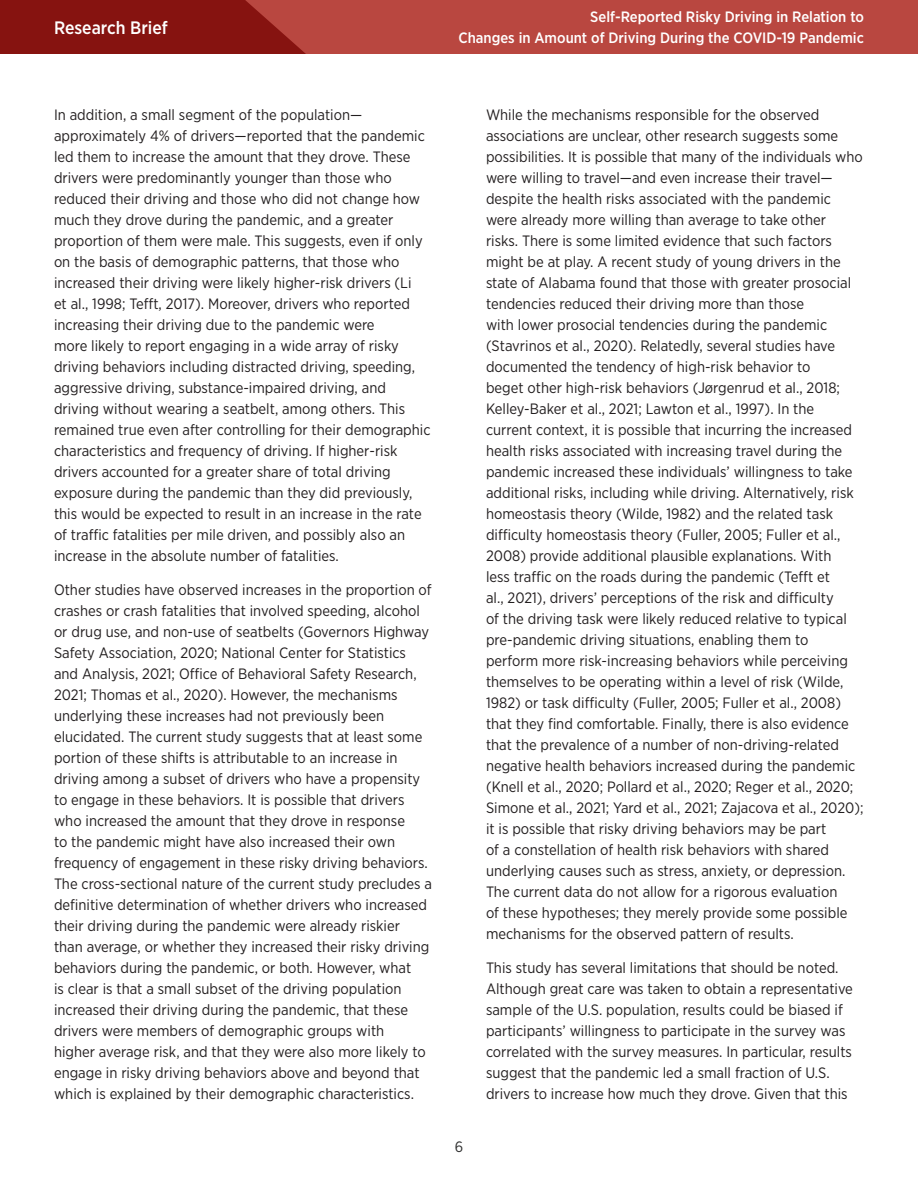
<style>
.page{position:relative;width:918px;height:1188px;background:#fff}
.page>*{position:absolute;margin:0;border:0;box-sizing:border-box;transform-origin:0 0}
.t1{font:500 18px "Gotham Narrow";color:#fff}
.Body_Copy{font:15px/21px "Gotham Narrow";color:#231f20}
.t2{font:500 15px/21px "Gotham Narrow";color:#fff;text-align:right}
.t3{font:15px "Gotham Narrow";color:#2d2e2e}
</style>
<div class="page">
<div style="left:0;top:0;width:918px;height:54px;background:#b94740"></div>
<svg style="left:0;top:0;width:306px;height:54px"></svg>
<p class="t1" style="left:54px;top:16px;width:115px">Research Brief</p>
<p class="t2" style="left:459px;top:7px;width:407px">Self-Reported Risky Driving in Relation to<br>Changes in Amount of Driving During the COVID-19 Pandemic</p>
<p class="Body_Copy" style="left:54px;top:104px;width:378px">In addition, a small segment of the population— approximately 4% of drivers—reported that the pandemic led them to increase the amount that they drove. These drivers were predominantly younger than those who reduced their driving and those who did not change how much they drove during the pandemic, and a greater proportion of them were male. This suggests, even if only on the basis of demographic patterns, that those who increased their driving were likely higher-risk drivers (Li<br>et al., 1998; Tefft, 2017). Moreover, drivers who reported increasing their driving due to the pandemic were<br>more likely to report engaging in a wide array of risky driving behaviors including distracted driving, speeding, aggressive driving, substance-impaired driving, and driving without wearing a seatbelt, among others. This remained true even after controlling for their demographic characteristics and frequency of driving. If higher-risk drivers accounted for a greater share of total driving exposure during the pandemic than they did previously, this would be expected to result in an increase in the rate of traffic fatalities per mile driven, and possibly also an increase in the absolute number of fatalities.</p>
<p class="Body_Copy" style="left:54px;top:579px;width:379px">Other studies have observed increases in the proportion of crashes or crash fatalities that involved speeding, alcohol or drug use, and non-use of seatbelts (Governors Highway Safety Association, 2020; National Center for Statistics and Analysis, 2021; Office of Behavioral Safety Research, 2021; Thomas et al., 2020). However, the mechanisms underlying these increases had not previously been elucidated. The current study suggests that at least some portion of these shifts is attributable to an increase in driving among a subset of drivers who have a propensity to engage in these behaviors. It is possible that drivers who increased the amount that they drove in response<br>to the pandemic might have also increased their own frequency of engagement in these risky driving behaviors.<br>The cross-sectional nature of the current study precludes a definitive determination of whether drivers who increased their driving during the pandemic were already riskier than average, or whether they increased their risky driving behaviors during the pandemic, or both. However, what<br>is clear is that a small subset of the driving population increased their driving during the pandemic, that these drivers were members of demographic groups with<br>higher average risk, and that they were also more likely to engage in risky driving behaviors above and beyond that which is explained by their demographic characteristics.</p>
<p class="t3" style="left:455px;top:1137px;width:10px">6</p>
<p class="Body_Copy" style="left:486px;top:104px;width:379px">While the mechanisms responsible for the observed associations are unclear, other research suggests some possibilities. It is possible that many of the individuals who were willing to travel—and even increase their travel— despite the health risks associated with the pandemic were already more willing than average to take other<br>risks. There is some limited evidence that such factors might be at play. A recent study of young drivers in the state of Alabama found that those with greater prosocial tendencies reduced their driving more than those<br>with lower prosocial tendencies during the pandemic (Stavrinos et al., 2020). Relatedly, several studies have documented the tendency of high-risk behavior to<br>beget other high-risk behaviors (Jørgenrud et al., 2018; Kelley-Baker et al., 2021; Lawton et al., 1997). In the current context, it is possible that incurring the increased health risks associated with increasing travel during the pandemic increased these individuals’ willingness to take additional risks, including while driving. Alternatively, risk homeostasis theory (Wilde, 1982) and the related task difficulty homeostasis theory (Fuller, 2005; Fuller et al., 2008) provide additional plausible explanations. With<br>less traffic on the roads during the pandemic (Tefft et<br>al., 2021), drivers’ perceptions of the risk and difficulty<br>of the driving task were likely reduced relative to typical pre-pandemic driving situations, enabling them to perform more risk-increasing behaviors while perceiving themselves to be operating within a level of risk (Wilde, 1982) or task difficulty (Fuller, 2005; Fuller et al., 2008) that they find comfortable. Finally, there is also evidence that the prevalence of a number of non-driving-related negative health behaviors increased during the pandemic (Knell et al., 2020; Pollard et al., 2020; Reger et al., 2020; Simone et al., 2021; Yard et al., 2021; Zajacova et al., 2020); it is possible that risky driving behaviors may be part<br>of a constellation of health risk behaviors with shared underlying causes such as stress, anxiety, or depression.<br>The current data do not allow for a rigorous evaluation<br>of these hypotheses; they merely provide some possible mechanisms for the observed pattern of results.</p>
<p class="Body_Copy" style="left:486px;top:957px;width:368px">This study has several limitations that should be noted.<br>Although great care was taken to obtain a representative sample of the U.S. population, results could be biased if participants’ willingness to participate in the survey was correlated with the survey measures. In particular, results suggest that the pandemic led a small fraction of U.S. drivers to increase how much they drove. Given that this</p>
</div>
